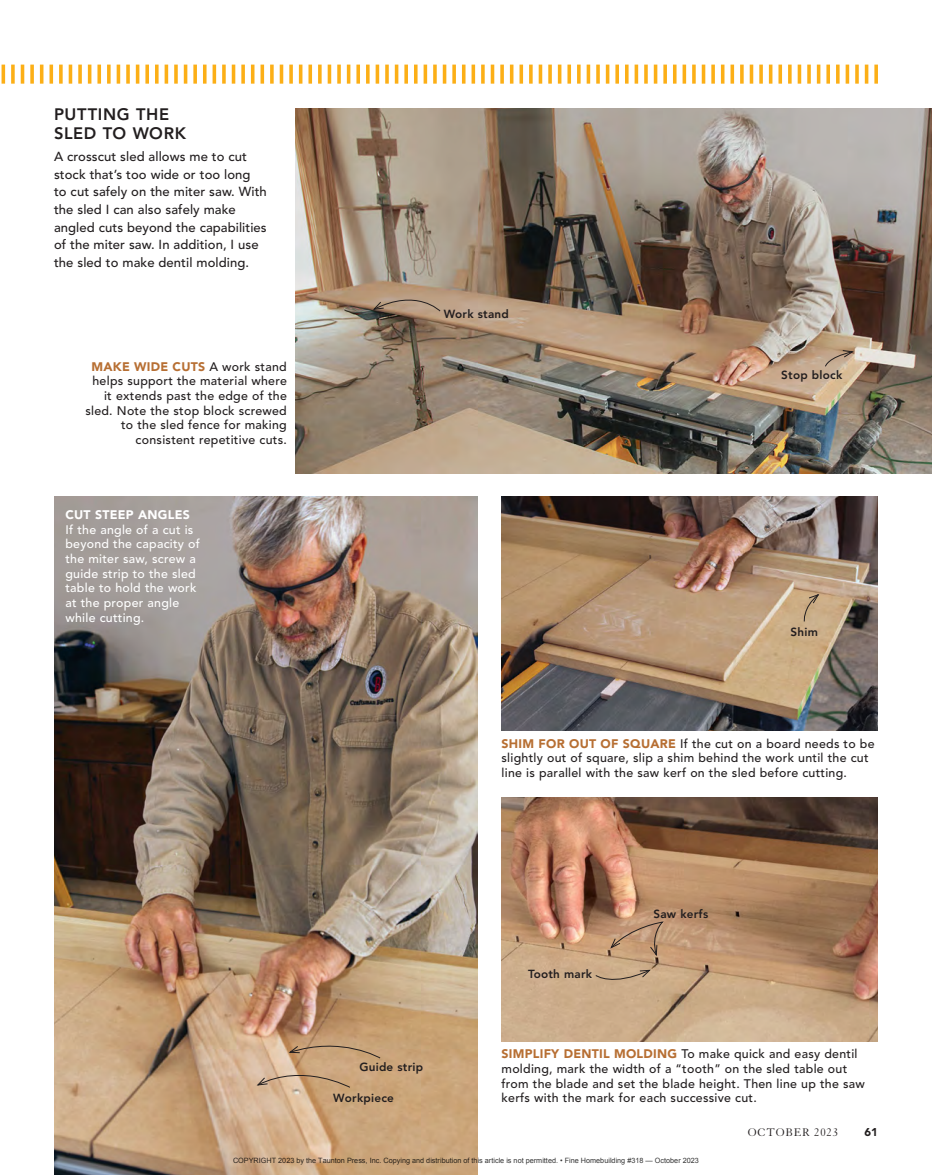
<style>
.page{position:relative;width:932px;height:1175px;background:#fff}
.page>*{position:absolute;margin:0;border:0;box-sizing:border-box;transform-origin:0 0}
.t1{font:800 16.5px/19.5px "Avenir LT Std";letter-spacing:.04em;color:#221e1f}
.t2{font:500 13.05px/17.5px "Avenir LT Std";letter-spacing:.005em;color:#221e1f}
.t3{font:500 12.3px/14.7px "Avenir LT Std";letter-spacing:.02em;color:#221e1f}
.t4{font:500 12.3px/14.7px "Avenir LT Std";letter-spacing:.02em;color:#fff}
.t5{font:12px "Granjon LT Std";letter-spacing:.07em;color:#221e1f}
.t6{font:800 11.7px "Avenir LT Std";letter-spacing:.02em;color:#221e1f}
.t7{font:900 11.25px "Avenir LT Std";color:#221e1f}
.t8{font:7.2px "Arial";color:rgb(0 0 0/.8)}
.s1{font-weight:900;color:#b76f33}
.s2{font-weight:900}
</style>
<div class="page">
<hr style="left:0;top:0;width:1px;height:1174px;background:#eff1ed">
<img style="left:295px;top:108px;width:637px;height:365px">
<img style="left:501px;top:496px;width:377px;height:234px">
<img style="left:54px;top:496px;width:423px;height:678px">
<img style="left:501px;top:797px;width:377px;height:244px">
<svg style="left:0;top:65px;width:1px;height:19px"></svg>
<hr style="left:2px;top:65px;width:3px;height:19px;background:#fcaf16">
<svg style="left:11px;top:65px;width:4px;height:19px"></svg>
<hr style="left:21px;top:65px;width:3px;height:19px;background:#fcaf16">
<svg style="left:30px;top:65px;width:4px;height:19px"></svg>
<hr style="left:40px;top:65px;width:3px;height:19px;background:#fcaf16">
<svg style="left:49px;top:65px;width:4px;height:19px"></svg>
<svg style="left:59px;top:65px;width:4px;height:19px"></svg>
<hr style="left:69px;top:65px;width:3px;height:19px;background:#fcaf16">
<svg style="left:78px;top:65px;width:4px;height:19px"></svg>
<hr style="left:88px;top:65px;width:3px;height:19px;background:#fcaf16">
<svg style="left:97px;top:65px;width:4px;height:19px"></svg>
<svg style="left:107px;top:65px;width:4px;height:19px"></svg>
<hr style="left:117px;top:65px;width:3px;height:19px;background:#fcaf16">
<svg style="left:126px;top:65px;width:4px;height:19px"></svg>
<hr style="left:136px;top:65px;width:3px;height:19px;background:#fcaf16">
<svg style="left:145px;top:65px;width:4px;height:19px"></svg>
<svg style="left:155px;top:65px;width:4px;height:19px"></svg>
<hr style="left:165px;top:65px;width:3px;height:19px;background:#fcaf16">
<svg style="left:174px;top:65px;width:4px;height:19px"></svg>
<hr style="left:184px;top:65px;width:3px;height:19px;background:#fcaf16">
<svg style="left:193px;top:65px;width:4px;height:19px"></svg>
<hr style="left:203px;top:65px;width:3px;height:19px;background:#fcaf16">
<svg style="left:212px;top:65px;width:4px;height:19px"></svg>
<svg style="left:222px;top:65px;width:4px;height:19px"></svg>
<hr style="left:232px;top:65px;width:3px;height:19px;background:#fcaf16">
<svg style="left:241px;top:65px;width:4px;height:19px"></svg>
<hr style="left:251px;top:65px;width:3px;height:19px;background:#fcaf16">
<svg style="left:260px;top:65px;width:4px;height:19px"></svg>
<svg style="left:270px;top:65px;width:4px;height:19px"></svg>
<hr style="left:280px;top:65px;width:3px;height:19px;background:#fcaf16">
<svg style="left:289px;top:65px;width:4px;height:19px"></svg>
<hr style="left:299px;top:65px;width:3px;height:19px;background:#fcaf16">
<svg style="left:308px;top:65px;width:4px;height:19px"></svg>
<hr style="left:318px;top:65px;width:3px;height:19px;background:#fcaf16">
<svg style="left:327px;top:65px;width:4px;height:19px"></svg>
<svg style="left:337px;top:65px;width:4px;height:19px"></svg>
<hr style="left:347px;top:65px;width:3px;height:19px;background:#fcaf16">
<svg style="left:356px;top:65px;width:4px;height:19px"></svg>
<hr style="left:366px;top:65px;width:3px;height:19px;background:#fcaf16">
<svg style="left:375px;top:65px;width:4px;height:19px"></svg>
<svg style="left:385px;top:65px;width:4px;height:19px"></svg>
<hr style="left:395px;top:65px;width:3px;height:19px;background:#fcaf16">
<svg style="left:404px;top:65px;width:4px;height:19px"></svg>
<hr style="left:414px;top:65px;width:3px;height:19px;background:#fcaf16">
<svg style="left:423px;top:65px;width:4px;height:19px"></svg>
<svg style="left:433px;top:65px;width:4px;height:19px"></svg>
<hr style="left:443px;top:65px;width:3px;height:19px;background:#fcaf16">
<svg style="left:452px;top:65px;width:4px;height:19px"></svg>
<hr style="left:462px;top:65px;width:3px;height:19px;background:#fcaf16">
<svg style="left:471px;top:65px;width:4px;height:19px"></svg>
<hr style="left:481px;top:65px;width:3px;height:19px;background:#fcaf16">
<svg style="left:490px;top:65px;width:4px;height:19px"></svg>
<svg style="left:500px;top:65px;width:4px;height:19px"></svg>
<hr style="left:510px;top:65px;width:3px;height:19px;background:#fcaf16">
<svg style="left:519px;top:65px;width:4px;height:19px"></svg>
<hr style="left:529px;top:65px;width:3px;height:19px;background:#fcaf16">
<svg style="left:538px;top:65px;width:4px;height:19px"></svg>
<svg style="left:548px;top:65px;width:4px;height:19px"></svg>
<hr style="left:558px;top:65px;width:3px;height:19px;background:#fcaf16">
<svg style="left:567px;top:65px;width:4px;height:19px"></svg>
<hr style="left:577px;top:65px;width:3px;height:19px;background:#fcaf16">
<svg style="left:586px;top:65px;width:4px;height:19px"></svg>
<hr style="left:596px;top:65px;width:3px;height:19px;background:#fcaf16">
<hr style="left:606px;top:65px;width:3px;height:19px;background:#fcaf16">
<svg style="left:615px;top:65px;width:4px;height:19px"></svg>
<hr style="left:625px;top:65px;width:3px;height:19px;background:#fcaf16">
<svg style="left:634px;top:65px;width:4px;height:19px"></svg>
<hr style="left:644px;top:65px;width:3px;height:19px;background:#fcaf16">
<svg style="left:653px;top:65px;width:4px;height:19px"></svg>
<svg style="left:663px;top:65px;width:4px;height:19px"></svg>
<hr style="left:673px;top:65px;width:3px;height:19px;background:#fcaf16">
<svg style="left:682px;top:65px;width:4px;height:19px"></svg>
<hr style="left:692px;top:65px;width:3px;height:19px;background:#fcaf16">
<svg style="left:701px;top:65px;width:4px;height:19px"></svg>
<svg style="left:711px;top:65px;width:4px;height:19px"></svg>
<hr style="left:721px;top:65px;width:3px;height:19px;background:#fcaf16">
<svg style="left:730px;top:65px;width:4px;height:19px"></svg>
<hr style="left:740px;top:65px;width:3px;height:19px;background:#fcaf16">
<svg style="left:749px;top:65px;width:4px;height:19px"></svg>
<hr style="left:759px;top:65px;width:3px;height:19px;background:#fcaf16">
<svg style="left:768px;top:65px;width:4px;height:19px"></svg>
<svg style="left:778px;top:65px;width:4px;height:19px"></svg>
<hr style="left:788px;top:65px;width:3px;height:19px;background:#fcaf16">
<svg style="left:797px;top:65px;width:4px;height:19px"></svg>
<hr style="left:807px;top:65px;width:3px;height:19px;background:#fcaf16">
<svg style="left:816px;top:65px;width:4px;height:19px"></svg>
<svg style="left:826px;top:65px;width:4px;height:19px"></svg>
<hr style="left:836px;top:65px;width:3px;height:19px;background:#fcaf16">
<svg style="left:845px;top:65px;width:4px;height:19px"></svg>
<hr style="left:855px;top:65px;width:3px;height:19px;background:#fcaf16">
<svg style="left:864px;top:65px;width:4px;height:19px"></svg>
<hr style="left:874px;top:65px;width:3px;height:19px;background:#fcaf16">
<svg style="left:372px;top:288px;width:69px;height:24px"></svg>
<svg style="left:824px;top:350px;width:30px;height:17px"></svg>
<svg style="left:802px;top:593px;width:17px;height:29px"></svg>
<svg style="left:256px;top:1035px;width:125px;height:53px"></svg>
<svg style="left:609px;top:922px;width:54px;height:35px"></svg>
<svg style="left:595px;top:969px;width:56px;height:18px"></svg>
<p class="t1" style="left:54px;top:104px;width:133px">PUTTING THE<br>SLED TO WORK</p>
<p class="t2" style="left:54px;top:148px;width:214px">A crosscut sled allows me to cut stock that’s too wide or too long<br>to cut safely on the miter saw. With the sled I can also safely make angled cuts beyond the capabilities of the miter saw. In addition, I use the sled to make dentil molding.</p>
<p class="t3" style="left:85px;top:359px;width:203px;text-align:right"><span class="s1">MAKE WIDE CUTS</span> A work stand helps support the material where it extends past the edge of the sled. Note the stop block screwed to the sled fence for making consistent repetitive cuts.</p>
<p class="t4" style="left:65px;top:508px;width:136px"><span class="s2">CUT STEEP ANGLES<br></span>If the angle of a cut is beyond the capacity of the miter saw, screw a guide strip to the sled table to hold the work at the proper angle while cutting.</p>
<p class="t6" style="left:444px;top:306px;width:67px">Work stand</p>
<p class="t6" style="left:781px;top:367px;width:63px">Stop block</p>
<p class="t6" style="left:790px;top:625px;width:29px">Shim</p>
<p class="t3" style="left:501px;top:736px;width:374px"><span class="s1">SHIM FOR OUT OF SQUARE</span> If the cut on a board needs to be slightly out of square, slip a shim behind the work until the cut line is parallel with the saw kerf on the sled before cutting.</p>
<p class="t6" style="left:359px;top:1060px;width:65px">Guide strip</p>
<p class="t6" style="left:333px;top:1091px;width:62px">Workpiece</p>
<p class="t6" style="left:528px;top:967px;width:66px">Tooth mark</p>
<p class="t6" style="left:653px;top:907px;width:56px">Saw kerfs</p>
<p class="t3" style="left:501px;top:1047px;width:365px"><span class="s1">SIMPLIFY DENTIL MOLDING</span> To make quick and easy dentil molding, mark the width of a “tooth” on the sled table out from the blade and set the blade height. Then line up the saw kerfs with the mark for each successive cut.</p>
<p class="t5" style="left:748px;top:1126px;width:92px">OCTOBER 2023</p>
<p class="t7" style="left:864px;top:1125px;width:15px">61</p>
<p class="t8" style="left:233px;top:1155px;width:467px">COPYRIGHT 2023 by the Taunton Press, Inc. Copying and distribution of this article is not permitted. • Fine Homebuilding #318 — October 2023</p>
</div>
